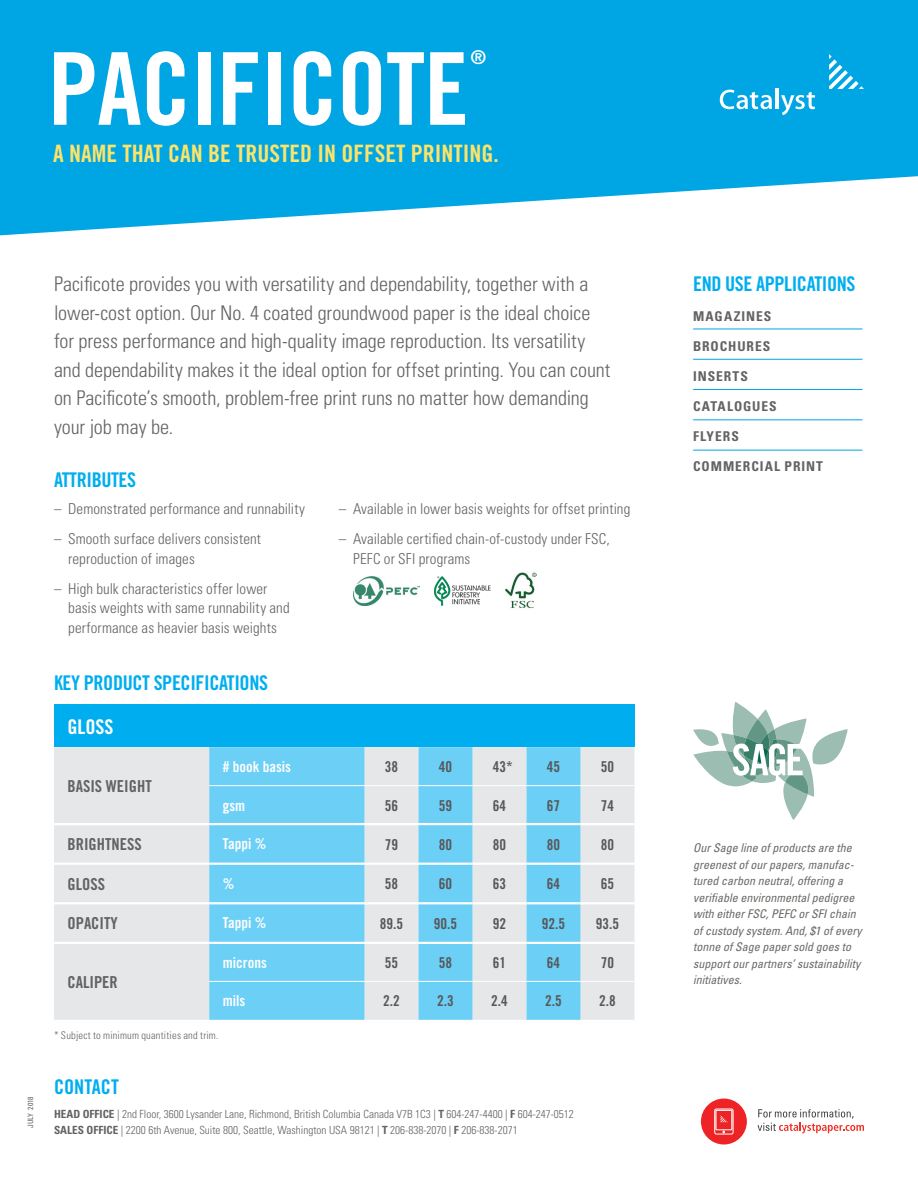
<style>
.page{position:relative;width:918px;height:1188px;background:#fff}
.page>*{position:absolute;margin:0;border:0;box-sizing:border-box;transform-origin:0 0}
.t1{font:100.5px "Trade Gothic Bold Cond Twenty";letter-spacing:-.01em;color:#fff}
.t2{font:24px "Trade Gothic Bold Cond Twenty";color:#fce46a}
.t3{font:300 condensed 20.25px/28.5px "Univers";color:#636366}
.t4{font:20.25px "Trade Gothic Bold Cond Twenty";letter-spacing:-.02em;color:#00aeef}
.t5{font:20.25px "Trade Gothic Bold Cond Twenty";color:#00aeef}
.t6{font:20.25px "Trade Gothic Bold Cond Twenty";color:#fff}
.t7{font:19.05px "Trade Gothic Bold Cond Twenty";color:#fff}
.t8{font:16.5px "Trade Gothic Bold Cond Twenty";color:#636366}
.t9{font:300 condensed 15px/19.5px "Univers";letter-spacing:.005em;color:#636366}
.t10{font:15px "Trade Gothic Bold Cond Twenty";color:#57585a}
.t11{font:15px "Trade Gothic Bold Cond Twenty";color:#fff}
.t12{font:700 condensed 13.5px "Univers";letter-spacing:.07em;color:#636366}
.t13{font:italic condensed 12px/16.5px "Univers";color:#6c6966}
.t14{font:300 condensed 11.25px "Univers";color:#636366}
.t15{font:300 condensed 10.5px "Univers";letter-spacing:.015em;color:#636366}
.t16{font:condensed 7.5px "Univers";color:#636366}
.s1{font-weight:700}
</style>
<div class="page">
<svg style="left:0;top:0;width:918px;height:235px;background:#20b0e6"></svg>
<svg style="left:829px;top:54px;width:35px;height:35px"></svg>
<svg style="left:720px;top:90px;width:52px;height:19px"></svg>
<hr style="left:776px;top:89px;width:3px;height:20px;background:#fff">
<svg style="left:781px;top:92px;width:34px;height:23px"></svg>
<svg style="left:758px;top:1109px;width:106px;height:24px"></svg>
<div style="left:701px;top:1099px;width:46px;height:46px;background:#ee2326;border-radius:50%"></div>
<svg style="left:714px;top:1108px;width:20px;height:27px"></svg>
<div style="left:54px;top:705px;width:580px;height:42px;background:#00aeef"></div>
<div style="left:54px;top:747px;width:580px;height:273px;background:#e6e7e9"></div>
<svg style="left:209px;top:747px;width:371px;height:273px;background:#8fd6f2"></svg>
<hr style="left:54px;top:823px;width:155px;height:2px;background:#fff">
<hr style="left:209px;top:823px;width:155px;height:2px;background:#fff">
<hr style="left:364px;top:823px;width:54px;height:2px;background:#fff">
<hr style="left:418px;top:823px;width:54px;height:2px;background:#fff">
<hr style="left:472px;top:823px;width:54px;height:2px;background:#fff">
<hr style="left:526px;top:823px;width:54px;height:2px;background:#fff">
<hr style="left:580px;top:823px;width:54px;height:2px;background:#fff">
<hr style="left:54px;top:863px;width:155px;height:2px;background:#fff">
<hr style="left:209px;top:863px;width:155px;height:2px;background:#fff">
<hr style="left:364px;top:863px;width:54px;height:2px;background:#fff">
<hr style="left:418px;top:863px;width:54px;height:2px;background:#fff">
<hr style="left:472px;top:863px;width:54px;height:2px;background:#fff">
<hr style="left:526px;top:863px;width:54px;height:2px;background:#fff">
<hr style="left:580px;top:863px;width:54px;height:2px;background:#fff">
<hr style="left:54px;top:902px;width:155px;height:2px;background:#fff">
<hr style="left:209px;top:902px;width:155px;height:2px;background:#fff">
<hr style="left:364px;top:902px;width:54px;height:2px;background:#fff">
<hr style="left:418px;top:902px;width:54px;height:2px;background:#fff">
<hr style="left:472px;top:902px;width:54px;height:2px;background:#fff">
<hr style="left:526px;top:902px;width:54px;height:2px;background:#fff">
<hr style="left:580px;top:902px;width:54px;height:2px;background:#fff">
<hr style="left:54px;top:942px;width:155px;height:2px;background:#fff">
<hr style="left:209px;top:942px;width:155px;height:2px;background:#fff">
<hr style="left:364px;top:942px;width:54px;height:2px;background:#fff">
<hr style="left:418px;top:942px;width:54px;height:2px;background:#fff">
<hr style="left:472px;top:942px;width:54px;height:2px;background:#fff">
<hr style="left:526px;top:942px;width:54px;height:2px;background:#fff">
<hr style="left:580px;top:942px;width:54px;height:2px;background:#fff">
<hr style="left:209px;top:785px;width:155px;height:1px;background:#fff">
<hr style="left:364px;top:785px;width:54px;height:1px;background:#fff">
<hr style="left:418px;top:785px;width:54px;height:1px;background:#fff">
<hr style="left:472px;top:785px;width:54px;height:1px;background:#fff">
<hr style="left:526px;top:785px;width:54px;height:1px;background:#fff">
<hr style="left:580px;top:785px;width:54px;height:1px;background:#fff">
<hr style="left:209px;top:981px;width:155px;height:1px;background:#fff">
<hr style="left:364px;top:981px;width:54px;height:1px;background:#fff">
<hr style="left:418px;top:981px;width:54px;height:1px;background:#fff">
<hr style="left:472px;top:981px;width:54px;height:1px;background:#fff">
<hr style="left:526px;top:981px;width:54px;height:1px;background:#fff">
<hr style="left:580px;top:981px;width:54px;height:1px;background:#fff">
<svg style="left:693px;top:702px;width:155px;height:118px"></svg>
<hr style="left:693px;top:329px;width:169px;height:1px;background:#00a5e3">
<hr style="left:693px;top:389px;width:169px;height:1px;background:#00a5e3">
<hr style="left:693px;top:359px;width:169px;height:1px;background:#00a5e3">
<hr style="left:693px;top:450px;width:169px;height:1px;background:#00a5e3">
<hr style="left:693px;top:420px;width:169px;height:1px;background:#00a5e3">
<img style="left:434px;top:576px;width:57px;height:30px">
<img style="left:353px;top:577px;width:66px;height:28px">
<img style="left:505px;top:572px;width:31px;height:36px">
<p class="t1" style="left:48px;top:28px;width:422px">PACIFICOTE</p>
<p class="t7" style="left:471px;top:46px;width:17px">®</p>
<p class="t2" style="left:53px;top:138px;width:447px">A NAME THAT CAN BE TRUSTED IN OFFSET PRINTING.</p>
<p class="t16" style="left:26px;top:1128px;width:33px;rotate:-90deg">JULY 2018</p>
<p class="t3" style="left:54px;top:270px;width:558px">Pacificote provides you with versatility and dependability, together with a lower-cost option. Our No. 4 coated groundwood paper is the ideal choice for press performance and high-quality image reproduction. Its versatility and dependability makes it the ideal option for offset printing. You can count on Pacificote’s smooth, problem-free print runs no matter how demanding your job may be.</p>
<p class="t4" style="left:54px;top:468px;width:84px">ATTRIBUTES</p>
<p class="t9" style="left:54px;top:499px;width:253px">– Demonstrated performance and runnability</p>
<p class="t9" style="left:68px;top:529px;width:194px;text-indent:-14px">– Smooth surface delivers consistent reproduction of images</p>
<p class="t9" style="left:68px;top:579px;width:223px;text-indent:-14px">– High bulk characteristics offer lower basis weights with same runnability and performance as heavier basis weights</p>
<p class="t4" style="left:54px;top:670px;width:216px">KEY PRODUCT SPECIFICATIONS</p>
<p class="t6" style="left:68px;top:714px;width:48px">GLOSS</p>
<p class="t9" style="left:339px;top:499px;width:293px">– Available in lower basis weights for offset printing</p>
<p class="t9" style="left:353px;top:529px;width:258px;text-indent:-14px">– Available certified chain-of-custody under FSC,<br>PEFC or SFI programs</p>
<p class="t8" style="left:68px;top:776px;width:86px">BASIS WEIGHT</p>
<p class="t11" style="left:223px;top:758px;width:70px"># book basis</p>
<p class="t10" style="left:385px;top:758px;width:15px">38</p>
<p class="t10" style="left:439px;top:758px;width:15px">40</p>
<p class="t10" style="left:493px;top:758px;width:21px">43*</p>
<p class="t10" style="left:547px;top:758px;width:15px">45</p>
<p class="t10" style="left:601px;top:758px;width:15px">50</p>
<p class="t11" style="left:223px;top:796px;width:24px">gsm</p>
<p class="t10" style="left:385px;top:796px;width:15px">56</p>
<p class="t10" style="left:439px;top:796px;width:15px">59</p>
<p class="t10" style="left:493px;top:796px;width:15px">64</p>
<p class="t10" style="left:547px;top:796px;width:15px">67</p>
<p class="t10" style="left:601px;top:796px;width:15px">74</p>
<p class="t8" style="left:68px;top:834px;width:76px">BRIGHTNESS</p>
<p class="t11" style="left:223px;top:835px;width:45px">Tappi %</p>
<p class="t10" style="left:385px;top:835px;width:15px">79</p>
<p class="t10" style="left:439px;top:835px;width:15px">80</p>
<p class="t10" style="left:493px;top:835px;width:15px">80</p>
<p class="t10" style="left:547px;top:835px;width:15px">80</p>
<p class="t10" style="left:601px;top:835px;width:15px">80</p>
<p class="t8" style="left:68px;top:874px;width:39px">GLOSS</p>
<p class="t11" style="left:223px;top:874px;width:13px">%</p>
<p class="t10" style="left:385px;top:875px;width:15px">58</p>
<p class="t10" style="left:439px;top:875px;width:15px">60</p>
<p class="t10" style="left:493px;top:875px;width:15px">63</p>
<p class="t10" style="left:547px;top:875px;width:15px">64</p>
<p class="t10" style="left:601px;top:875px;width:15px">65</p>
<p class="t8" style="left:68px;top:914px;width:52px">OPACITY</p>
<p class="t11" style="left:223px;top:914px;width:45px">Tappi %</p>
<p class="t10" style="left:380px;top:914px;width:25px">89.5</p>
<p class="t10" style="left:434px;top:914px;width:25px">90.5</p>
<p class="t10" style="left:493px;top:914px;width:15px">92</p>
<p class="t10" style="left:542px;top:914px;width:25px">92.5</p>
<p class="t10" style="left:596px;top:914px;width:25px">93.5</p>
<p class="t8" style="left:68px;top:972px;width:52px">CALIPER</p>
<p class="t11" style="left:223px;top:953px;width:46px">microns</p>
<p class="t10" style="left:385px;top:953px;width:15px">55</p>
<p class="t10" style="left:439px;top:953px;width:15px">58</p>
<p class="t10" style="left:493px;top:953px;width:15px">61</p>
<p class="t10" style="left:547px;top:953px;width:15px">64</p>
<p class="t10" style="left:601px;top:953px;width:15px">70</p>
<p class="t11" style="left:223px;top:992px;width:24px">mils</p>
<p class="t10" style="left:383px;top:992px;width:18px">2.2</p>
<p class="t10" style="left:437px;top:992px;width:18px">2.3</p>
<p class="t10" style="left:491px;top:992px;width:18px">2.4</p>
<p class="t10" style="left:545px;top:992px;width:18px">2.5</p>
<p class="t10" style="left:599px;top:992px;width:18px">2.8</p>
<p class="t15" style="left:54px;top:1029px;width:166px">* Subject to minimum quantities and trim.</p>
<p class="t5" style="left:54px;top:1074px;width:66px">CONTACT</p>
<p class="t14" style="left:54px;top:1107px;width:521px"><span class="s1">HEAD OFFICE</span> | 2nd Floor, 3600 Lysander Lane, Richmond, British Columbia Canada V7B 1C3 | <span class="s1">T</span> 604-247-4400 | <span class="s1">F</span> 604-247-0512</p>
<p class="t14" style="left:54px;top:1123px;width:465px"><span class="s1">SALES OFFICE</span> | 2200 6th Avenue, Suite 800, Seattle, Washington USA 98121 | <span class="s1">T</span> 206-838-2070 | <span class="s1">F</span> 206-838-2071</p>
<p class="t4" style="left:693px;top:271px;width:164px">END USE APPLICATIONS</p>
<p class="t12" style="left:693px;top:308px;width:80px">MAGAZINES</p>
<p class="t12" style="left:693px;top:338px;width:79px">BROCHURES</p>
<p class="t12" style="left:693px;top:368px;width:56px">INSERTS</p>
<p class="t12" style="left:693px;top:398px;width:85px">CATALOGUES</p>
<p class="t12" style="left:693px;top:428px;width:47px">FLYERS</p>
<p class="t12" style="left:693px;top:458px;width:131px">COMMERCIAL PRINT</p>
<p class="t13" style="left:693px;top:840px;width:160px">Our Sage line of products are the</p>
<p class="t13" style="left:693px;top:856px;width:170px">greenest of our papers, manufac&shy;tured carbon neutral, offering a verifiable environmental pedigree with either FSC, PEFC or SFI chain of custody system. And, $1 of every tonne of Sage paper sold goes to support our partners’ sustainability initiatives.</p>
</div>
